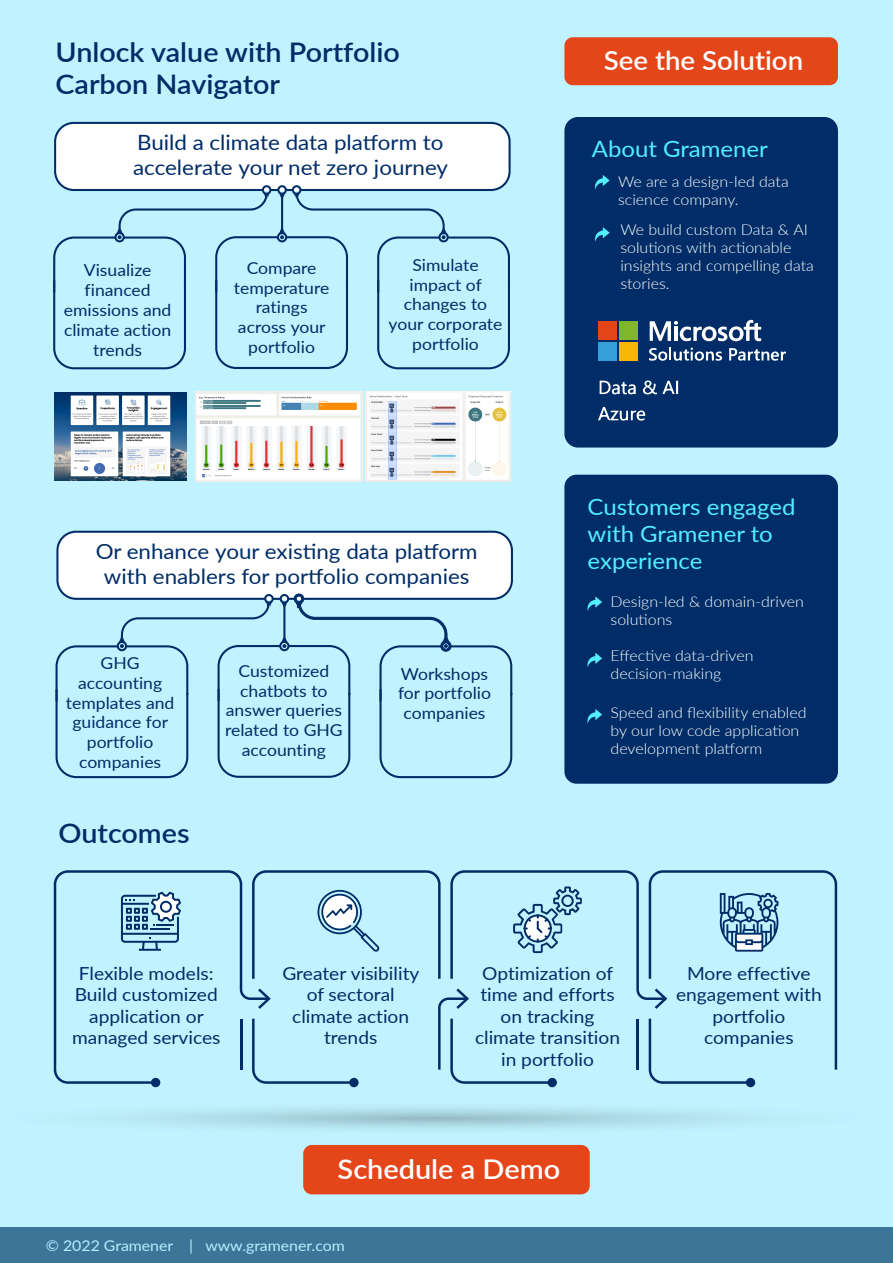
<style>
.page{position:relative;width:893px;height:1263px;background:#c0f3ff}
.page>*{position:absolute;margin:0;border:0;box-sizing:border-box;transform-origin:0 0}
.t1{font:600 27.15px "Lato";color:#fff;scale:1.06 1}
.t2{font:600 27px/32.4px "Lato";color:#002d67;scale:1.06 1}
.t3{font:600 26.4px "Lato";color:#fff;scale:1.05 1}
.t4{font:22.5px/27px "Lato";color:#52efff;scale:1.06 1}
.t5{font:21px/25.2px "Lato";color:#002d67;scale:1.06 1}
.t6{font:18px/21.6px "Lato";color:#002d67;text-align:center;scale:1.06 1}
.t7{font:16.5px/19.8px "Lato";color:#002d67;text-align:center;scale:1.06 1}
.t8{font:300 15px/18px "Lato";color:#fff;scale:1.06 1}
.t9{font:14.85px "Lato";color:#b1efff;scale:1.06 1}
</style>
<div class="page">
<div style="left:0;top:1227px;width:893px;height:36px;background:#3b7699"></div>
<div style="left:564px;top:117px;width:274px;height:331px;background:#002d67;border-radius:14px"></div>
<div style="left:564px;top:475px;width:274px;height:309px;background:#002d67;border-radius:12px"></div>
<svg style="left:53px;top:122px;width:458px;height:247px"></svg>
<svg style="left:56px;top:531px;width:457px;height:247px"></svg>
<svg style="left:54px;top:870px;width:198px;height:214px"></svg>
<div style="left:151px;top:1078px;width:9px;height:9px;background:#002d67;border-radius:50%"></div>
<hr style="left:240px;top:1019px;width:2px;height:51px;background:#002d67">
<div style="left:349px;top:1078px;width:10px;height:9px;background:#002d67;border-radius:50%"></div>
<div style="left:548px;top:1078px;width:9px;height:9px;background:#002d67;border-radius:50%"></div>
<div style="left:746px;top:1078px;width:9px;height:9px;background:#002d67;border-radius:50%"></div>
<svg style="left:132px;top:1108px;width:607px;height:21px"></svg>
<svg style="left:121px;top:892px;width:60px;height:59px"></svg>
<svg style="left:252px;top:870px;width:585px;height:214px"></svg>
<svg style="left:595px;top:175px;width:15px;height:14px"></svg>
<svg style="left:595px;top:227px;width:15px;height:15px"></svg>
<svg style="left:588px;top:596px;width:14px;height:14px"></svg>
<svg style="left:588px;top:653px;width:14px;height:13px"></svg>
<svg style="left:588px;top:709px;width:14px;height:14px"></svg>
<img style="left:54px;top:392px;width:132px;height:89px">
<img style="left:196px;top:392px;width:166px;height:90px">
<img style="left:365px;top:392px;width:145px;height:90px">
<div style="left:303px;top:1145px;width:287px;height:49px;background:#e54619;border-radius:9px"></div>
<div style="left:619px;top:321px;width:19px;height:19px;background:#82b629"></div>
<div style="left:619px;top:342px;width:19px;height:18px;background:#f8b702"></div>
<div style="left:598px;top:321px;width:19px;height:19px;background:#e54619"></div>
<div style="left:598px;top:342px;width:19px;height:18px;background:#349fd9"></div>
<svg style="left:600px;top:380px;width:36px;height:15px"></svg>
<svg style="left:643px;top:380px;width:35px;height:15px"></svg>
<svg style="left:598px;top:407px;width:47px;height:14px"></svg>
<svg style="left:649px;top:320px;width:137px;height:41px"></svg>
<div style="left:564px;top:37px;width:274px;height:48px;background:#e54619;border-radius:8px"></div>
<h2 class="t2" style="left:56px;top:35px;width:326px">Unlock value with Portfolio<br>Carbon Navigator</h2>
<p class="t5" style="left:133px;top:129px;width:299px">Build a climate data platform to accelerate your net zero journey</p>
<p class="t7" style="left:64px;top:260px;width:103px">Visualize financed emissions and climate action trends</p>
<p class="t7" style="left:234px;top:257px;width:91px">Compare temperature ratings across your portfolio</p>
<p class="t7" style="left:389px;top:254px;width:109px">Simulate impact of changes to your corporate portfolio</p>
<p class="t5" style="left:96px;top:538px;width:362px;text-align:center">Or enhance your existing data platform with enablers for portfolio companies</p>
<p class="t7" style="left:66px;top:652px;width:104px">GHG accounting templates and guidance for portfolio companies</p>
<p class="t7" style="left:225px;top:660px;width:113px">Customized chatbots to answer queries related to GHG accounting</p>
<p class="t7" style="left:398px;top:663px;width:89px">Workshops for portfolio companies</p>
<h2 class="t2" style="left:59px;top:815px;width:125px">Outcomes</h2>
<h3 class="t3" style="left:604px;top:41px;width:191px">See the Solution</h3>
<h3 class="t4" style="left:592px;top:135px;width:168px">About Gramener</h3>
<p class="t8" style="left:618px;top:172px;width:162px">We are a design-led data science company.</p>
<p class="t8" style="left:620px;top:220px;width:184px">We build custom Data &amp; AI solutions with actionable insights and compelling data stories.</p>
<h3 class="t4" style="left:588px;top:492px;width:198px">Customers engaged with Gramener to experience</h3>
<p class="t8" style="left:611px;top:592px;width:184px">Design-led &amp; domain-driven solutions</p>
<p class="t8" style="left:611px;top:646px;width:136px">Effective data-driven decision-making</p>
<p class="t8" style="left:611px;top:703px;width:186px">Speed and flexibility enabled by our low code application development platform</p>
<p class="t6" style="left:72px;top:961px;width:141px">Flexible models:<br>Build customized application or managed services</p>
<p class="t6" style="left:282px;top:961px;width:131px">Greater visibility of sectoral climate action trends</p>
<p class="t6" style="left:475px;top:961px;width:138px">Optimization of time and efforts on tracking climate transition in portfolio</p>
<p class="t6" style="left:676px;top:961px;width:139px">More effective engagement with portfolio companies</p>
<h1 class="t1" style="left:338px;top:1149px;width:211px">Schedule a Demo</h1>
<p class="t9" style="left:46px;top:1235px;width:284px">© 2022 Gramener | www.gramener.com</p>
</div>
